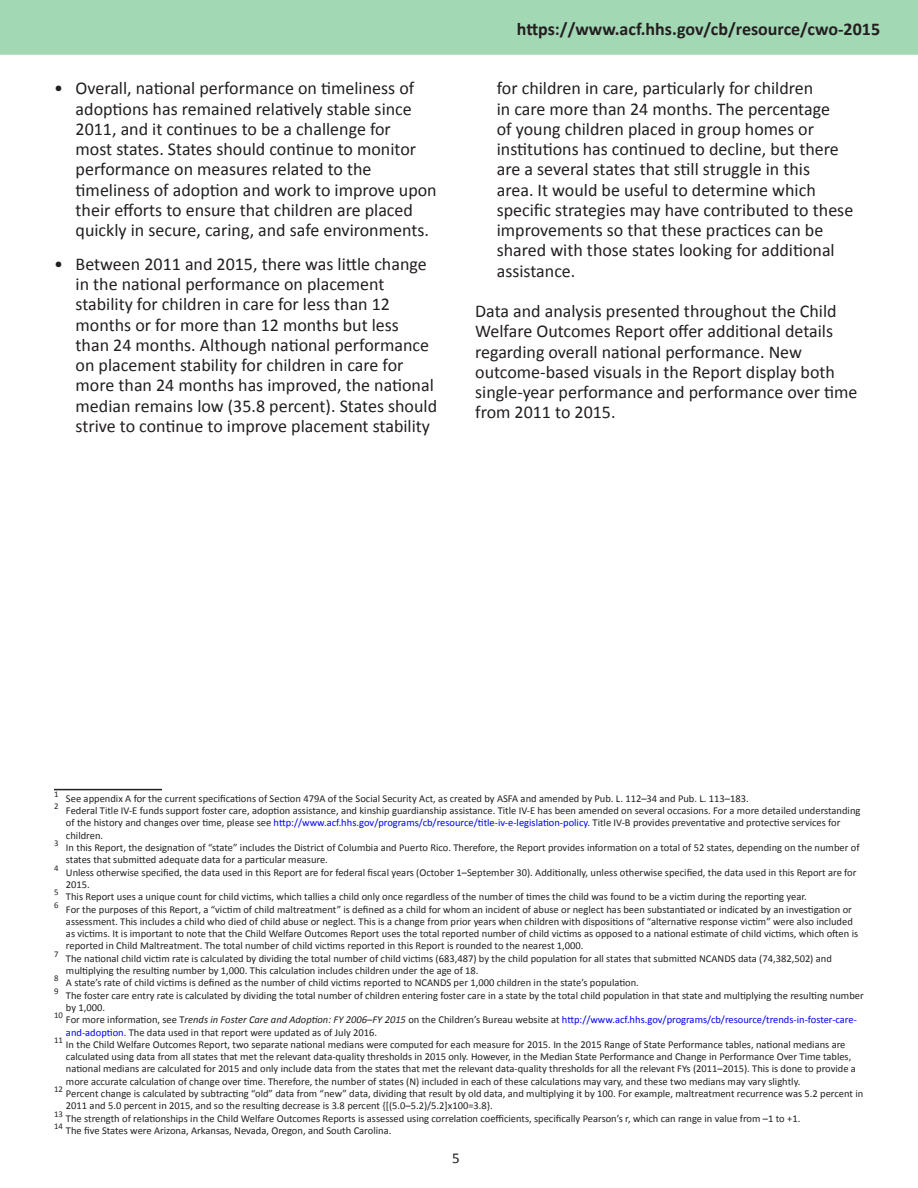
<style>
.page{position:relative;width:918px;height:1188px;background:#fff}
.page>*{position:absolute;margin:0;border:0;box-sizing:border-box;transform-origin:0 0}
.t1{font:18px/20.2px "Calibri";color:#231f20}
.t2{font:700 18px "Calibri";color:#231f20}
.t3{font:15px "Calibri";color:#231f20}
.t4{font:10.5px/12.3px "Calibri";color:#231f20}
.t5{font:8.7px "Calibri";color:#231f20}
.s1{color:#00f}
.s2{font-style:italic}
</style>
<div class="page">
<div style="left:0;top:0;width:918px;height:55px;background:#a3d8b4;border:2px solid #a3d8b4"></div>
<hr style="left:54px;top:789px;width:108px;height:1px;background:#231f20">
<p class="t1" style="left:76px;top:78px;width:363px;text-indent:-22px">• Overall, national performance on timeliness of adoptions has remained relatively stable since 2011, and it continues to be a challenge for<br>most states. States should continue to monitor performance on measures related to the timeliness of adoption and work to improve upon their efforts to ensure that children are placed quickly in secure, caring, and safe environments.</p>
<p class="t1" style="left:76px;top:254px;width:363px;text-indent:-22px">• Between 2011 and 2015, there was little change in the national performance on placement stability for children in care for less than 12 months or for more than 12 months but less<br>than 24 months. Although national performance on placement stability for children in care for more than 24 months has improved, the national median remains low (35.8 percent). States should strive to continue to improve placement stability</p>
<h1 class="t2" style="left:517px;top:17px;width:365px">https://www.acf.hhs.gov/cb/resource/cwo-2015</h1>
<p class="t1" style="left:497px;top:78px;width:358px">for children in care, particularly for children<br>in care more than 24 months. The percentage<br>of young children placed in group homes or institutions has continued to decline, but there are a several states that still struggle in this<br>area. It would be useful to determine which specific strategies may have contributed to these improvements so that these practices can be shared with those states looking for additional assistance.</p>
<p class="t1" style="left:475px;top:301px;width:384px">Data and analysis presented throughout the Child Welfare Outcomes Report offer additional details regarding overall national performance. New outcome-based visuals in the Report display both single-year performance and performance over time from 2011 to 2015.</p>
<p class="t5" style="left:54px;top:789px;width:6px">1</p>
<p class="t4" style="left:66px;top:792px;width:684px">See appendix A for the current specifications of Section 479A of the Social Security Act, as created by ASFA and amended by Pub. L. 112–34 and Pub. L. 113–183.</p>
<p class="t5" style="left:54px;top:801px;width:6px">2</p>
<p class="t4" style="left:66px;top:805px;width:796px">Federal Title IV-E funds support foster care, adoption assistance, and kinship guardianship assistance. Title IV-E has been amended on several occasions. For a more detailed understanding of the history and changes over time, please see <span class="s1">http://www.acf.hhs.gov/programs/cb/resource/title-iv-e-legislation-policy</span>. Title IV-B provides preventative and protective services for children.</p>
<p class="t5" style="left:54px;top:838px;width:6px">3</p>
<p class="t4" style="left:66px;top:842px;width:795px">In this Report, the designation of “state” includes the District of Columbia and Puerto Rico. Therefore, the Report provides information on a total of 52 states, depending on the number of states that submitted adequate data for a particular measure.</p>
<p class="t5" style="left:54px;top:862px;width:6px">4</p>
<p class="t4" style="left:66px;top:866px;width:792px">Unless otherwise specified, the data used in this Report are for federal fiscal years (October 1–September 30). Additionally, unless otherwise specified, the data used in this Report are for<br>2015.</p>
<p class="t5" style="left:54px;top:887px;width:6px">5</p>
<p class="t4" style="left:66px;top:891px;width:742px">This Report uses a unique count for child victims, which tallies a child only once regardless of the number of times the child was found to be a victim during the reporting year.</p>
<p class="t5" style="left:54px;top:899px;width:6px">6</p>
<p class="t4" style="left:66px;top:903px;width:794px">For the purposes of this Report, a “victim of child maltreatment” is defined as a child for whom an incident of abuse or neglect has been substantiated or indicated by an investigation or assessment. This includes a child who died of child abuse or neglect. This is a change from prior years when children with dispositions of “alternative response victim” were also included as victims. It is important to note that the Child Welfare Outcomes Report uses the total reported number of child victims as opposed to a national estimate of child victims, which often is reported in Child Maltreatment. The total number of child victims reported in this Report is rounded to the nearest 1,000.</p>
<p class="t5" style="left:54px;top:948px;width:6px">7</p>
<p class="t4" style="left:66px;top:952px;width:767px">The national child victim rate is calculated by dividing the total number of child victims (683,487) by the child population for all states that submitted NCANDS data (74,382,502) and multiplying the resulting number by 1,000. This calculation includes children under the age of 18.</p>
<p class="t5" style="left:54px;top:973px;width:6px">8</p>
<p class="t4" style="left:66px;top:977px;width:574px">A state’s rate of child victims is defined as the number of child victims reported to NCANDS per 1,000 children in the state’s population.</p>
<p class="t5" style="left:54px;top:985px;width:6px">9</p>
<p class="t4" style="left:66px;top:989px;width:799px">The foster care entry rate is calculated by dividing the total number of children entering foster care in a state by the total child population in that state and multiplying the resulting number by 1,000.</p>
<p class="t5" style="left:54px;top:1010px;width:10px">10</p>
<p class="t4" style="left:66px;top:1014px;width:792px">For more information, see T<span class="s2">rends in Foster Care and Adoption: FY 2006–FY 2015</span> on the Children’s Bureau website at <span class="s1">http://www.acf.hhs.gov/programs/cb/resource/trends-in-foster-care&shy;and-adoption</span>. The data used in that report were updated as of July 2016.</p>
<p class="t5" style="left:54px;top:1035px;width:10px">11</p>
<p class="t4" style="left:66px;top:1038px;width:791px">In the Child Welfare Outcomes Report, two separate national medians were computed for each measure for 2015. In the 2015 Range of State Performance tables, national medians are calculated using data from all states that met the relevant data-quality thresholds in 2015 only. However, in the Median State Performance and Change in Performance Over Time tables, national medians are calculated for 2015 and only include data from the states that met the relevant data-quality thresholds for all the relevant FYs (2011–2015). This is done to provide a more accurate calculation of change over time. Therefore, the number of states (N) included in each of these calculations may vary, and these two medians may vary slightly.</p>
<p class="t5" style="left:54px;top:1084px;width:10px">12</p>
<p class="t4" style="left:66px;top:1088px;width:799px">Percent change is calculated by subtracting “old” data from “new” data, dividing that result by old data, and multiplying it by 100. For example, maltreatment recurrence was 5.2 percent in<br>2011 and 5.0 percent in 2015, and so the resulting decrease is 3.8 percent {[(5.0–5.2)/5.2]x100=3.8}.</p>
<p class="t5" style="left:54px;top:1108px;width:10px">13</p>
<p class="t4" style="left:66px;top:1112px;width:736px">The strength of relationships in the Child Welfare Outcomes Reports is assessed using correlation coefficients, specifically Pearson’s r, which can range in value from –1 to +1.</p>
<p class="t5" style="left:54px;top:1121px;width:10px">14</p>
<p class="t4" style="left:66px;top:1124px;width:327px">The five States were Arizona, Arkansas, Nevada, Oregon, and South Carolina.</p>
<h2 class="t3" style="left:452px;top:1148px;width:9px">5</h2>
</div>
